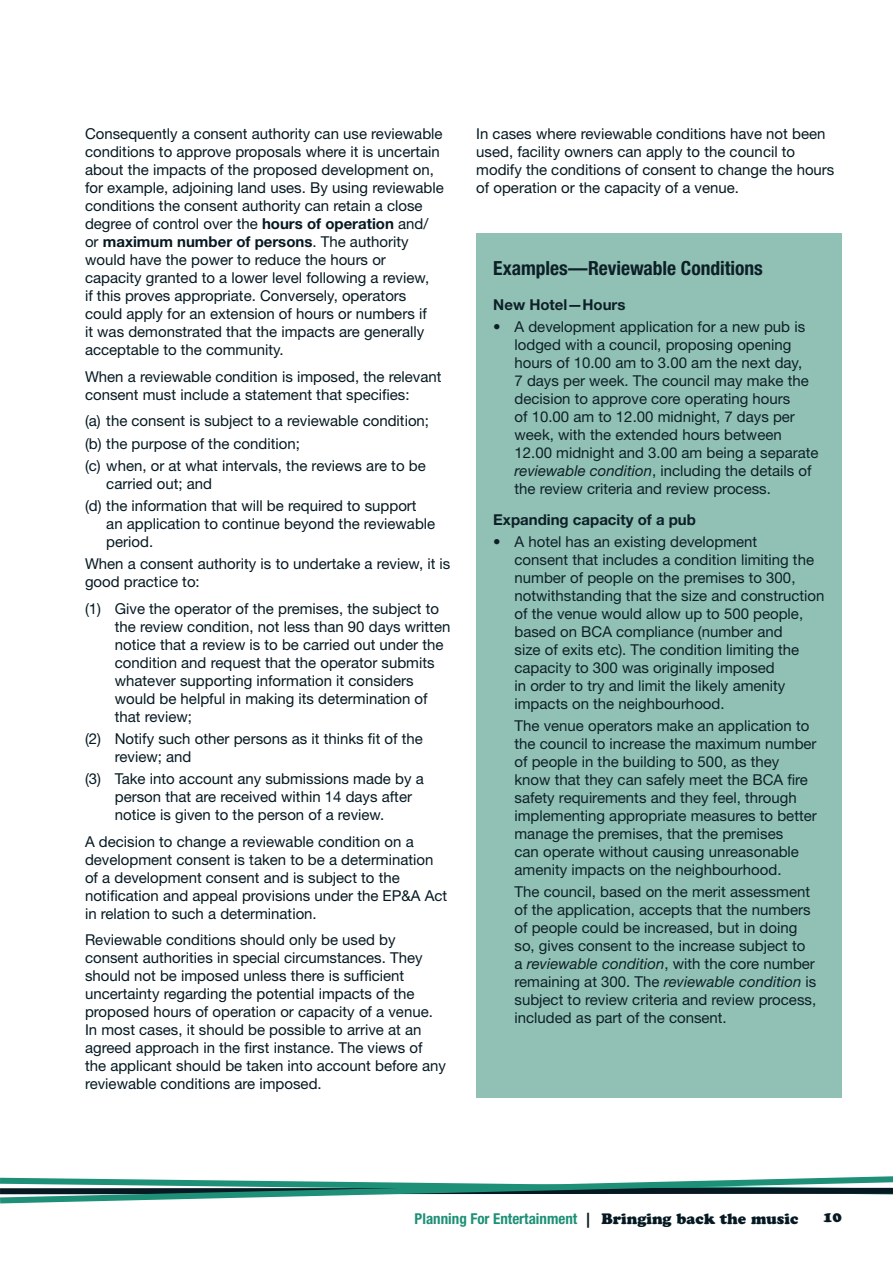
<style>
.page{position:relative;width:893px;height:1263px;background:#fff}
.page>*{position:absolute;margin:0;border:0;box-sizing:border-box;transform-origin:0 0}
.t1{font:700 condensed 19.5px "Helvetica Neue";color:#061922}
.t2{font:15px/18px "Helvetica Neue";color:#061922}
.t3{font:700 condensed 15px "Helvetica Neue";color:#1e9077}
.t4{font:700 15px "Helvetica Neue";color:#061922}
.t5{font:15px "Cooper Black Std";color:#061922}
.s1{font-weight:700}
.s2{font-style:italic}
.s3{font-family:"Cooper Black Std";font-weight:400;font-stretch:normal;color:#061922}
</style>
<div class="page">
<svg style="left:0;top:1176px;width:893px;height:28px"></svg>
<div style="left:476px;top:234px;width:366px;height:864px;background:#91c1b4"></div>
<p class="t2" style="left:85px;top:125px;width:360px">Consequently a consent authority can use reviewable conditions to approve proposals where it is uncertain about the impacts of the proposed development on, for example, adjoining land uses. By using reviewable conditions the consent authority can retain a close degree of control over the <span class="s1">hours of operation</span> and/ or <span class="s1">maximum number of persons</span>. The authority would have the power to reduce the hours or capacity granted to a lower level following a review,<br>if this proves appropriate. Conversely, operators could apply for an extension of hours or numbers if<br>it was demonstrated that the impacts are generally acceptable to the community.</p>
<p class="t2" style="left:85px;top:367px;width:358px">When a reviewable condition is imposed, the relevant consent must include a statement that specifies:</p>
<p class="t2" style="left:85px;top:410px;width:346px;line-height:22.2px">(a) the consent is subject to a reviewable condition; (b) the purpose of the condition;<br>(c) when, or at what intervals, the reviews are to be</p>
<p class="t2" style="left:85px;top:472px;width:333px;line-height:22.2px;text-indent:21px">carried out; and<br>(d) the information that will be required to support</p>
<p class="t2" style="left:106px;top:515px;width:330px">an application to continue beyond the reviewable period.</p>
<p class="t2" style="left:85px;top:555px;width:367px">When a consent authority is to undertake a review, it is good practice to:</p>
<p class="t2" style="left:115px;top:599px;width:337px;text-indent:-30px">(1) Give the operator of the premises, the subject to the review condition, not less than 90 days written notice that a review is to be carried out under the condition and request that the operator submits whatever supporting information it considers would be helpful in making its determination of that review;</p>
<p class="t2" style="left:115px;top:730px;width:310px;text-indent:-30px">(2) Notify such other persons as it thinks fit of the review; and</p>
<p class="t2" style="left:115px;top:770px;width:310px;text-indent:-30px">(3) Take into account any submissions made by a person that are received within 14 days after notice is given to the person of a review.</p>
<p class="t2" style="left:85px;top:832px;width:364px">A decision to change a reviewable condition on a development consent is taken to be a determination of a development consent and is subject to the notification and appeal provisions under the EP&amp;A Act in relation to such a determination.</p>
<p class="t2" style="left:85px;top:931px;width:362px">Reviewable conditions should only be used by consent authorities in special circumstances. They should not be imposed unless there is sufficient uncertainty regarding the potential impacts of the proposed hours of operation or capacity of a venue.<br>In most cases, it should be possible to arrive at an agreed approach in the first instance. The views of the applicant should be taken into account before any reviewable conditions are imposed.</p>
<p class="t2" style="left:476px;top:125px;width:360px">In cases where reviewable conditions have not been used, facility owners can apply to the council to modify the conditions of consent to change the hours of operation or the capacity of a venue.</p>
<h1 class="t1" style="left:493px;top:256px;width:271px">Examples—Reviewable Conditions</h1>
<p class="t4" style="left:493px;top:295px;width:134px">New Hotel—Hours</p>
<p class="t2" style="left:514px;top:317px;width:306px;text-indent:-21px">• A development application for a new pub is lodged with a council, proposing opening hours of 10.00 am to 3.00 am the next day,<br>7 days per week. The council may make the decision to approve core operating hours<br>of 10.00 am to 12.00 midnight, 7 days per week, with the extended hours between 12.00 midnight and 3.00 am being a separate <span class="s2">reviewable condition</span>, including the details of the review criteria and review process.</p>
<p class="t4" style="left:493px;top:510px;width:204px">Expanding capacity of a pub</p>
<p class="t2" style="left:514px;top:532px;width:312px;text-indent:-21px">• A hotel has an existing development<br>consent that includes a condition limiting the number of people on the premises to 300, notwithstanding that the size and construction of the venue would allow up to 500 people, based on BCA compliance (number and<br>size of exits etc). The condition limiting the capacity to 300 was originally imposed<br>in order to try and limit the likely amenity impacts on the neighbourhood.</p>
<p class="t2" style="left:514px;top:716px;width:304px">The venue operators make an application to the council to increase the maximum number of people in the building to 500, as they know that they can safely meet the BCA fire safety requirements and they feel, through implementing appropriate measures to better manage the premises, that the premises<br>can operate without causing unreasonable amenity impacts on the neighbourhood.</p>
<p class="t2" style="left:514px;top:883px;width:303px">The council, based on the merit assessment of the application, accepts that the numbers of people could be increased, but in doing so, gives consent to the increase subject to a <span class="s2">reviewable condition</span>, with the core number remaining at 300. The <span class="s2">reviewable condition</span> is subject to review criteria and review process, included as part of the consent.</p>
<p class="t3" style="left:415px;top:1209px;width:385px">Planning For Entertainment <span class="s3">| Bringing back the music</span></p>
<p class="t5" style="left:823px;top:1208px;width:20px">10</p>
</div>
